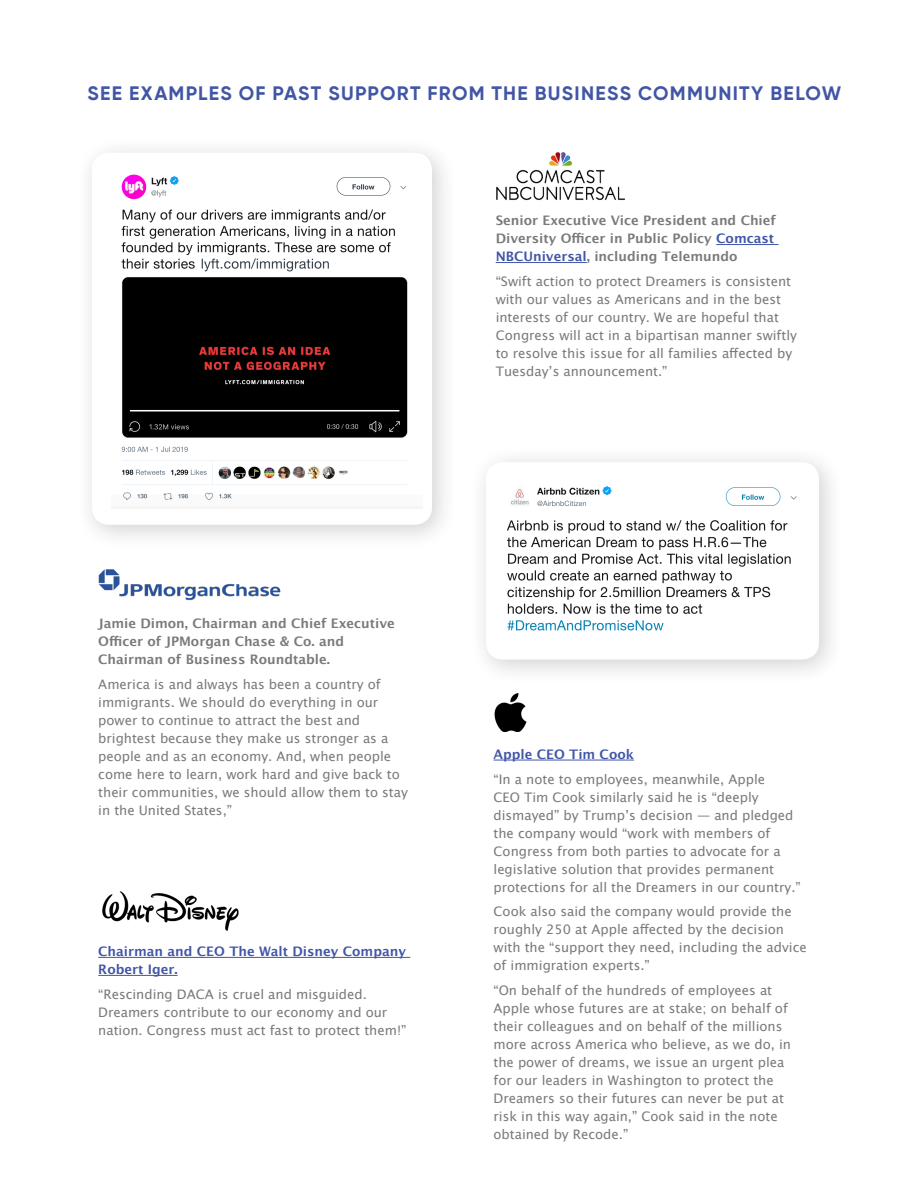
<style>
.page{position:relative;width:918px;height:1188px;background:#fff}
.page>*{position:absolute;margin:0;border:0;box-sizing:border-box;transform-origin:0 0}
.t1{font:700 19.5px "Gilroy";letter-spacing:.065em;color:#4156a6}
.t2{font:13.2px/18px "Lucida Grande";color:#7a7a7a}
.t3{font:700 13.2px/18px "Lucida Grande";color:#7a7a7a}
.t4{font:700 13.2px/18px "Lucida Grande";color:#4156a6}
.s1{color:#4156a6}
</style>
<div class="page">
<div style="left:75px;top:136px;width:383px;height:414px;background:#231f20;opacity:.2"></div>
<div style="left:92px;top:153px;width:340px;height:372px;background:#fff;border-radius:17px"></div>
<div style="left:469px;top:445px;width:376px;height:240px;background:#231f20;opacity:.2"></div>
<div style="left:486px;top:462px;width:333px;height:198px;background:#fff;border-radius:17px"></div>
<img style="left:121px;top:174px;width:287px;height:327px">
<hr style="left:716px;top:244px;width:63px;height:1px;background:#4156a6">
<hr style="left:496px;top:262px;width:91px;height:1px;background:#4156a6">
<hr style="left:494px;top:760px;width:140px;height:1px;background:#4156a6">
<hr style="left:98px;top:957px;width:312px;height:1px;background:#4156a6">
<hr style="left:98px;top:975px;width:80px;height:1px;background:#4156a6">
<img style="left:507px;top:486px;width:290px;height:145px">
<img style="left:496px;top:152px;width:129px;height:49px">
<img style="left:98px;top:569px;width:183px;height:32px">
<img style="left:494px;top:693px;width:33px;height:38px">
<img style="left:102px;top:891px;width:137px;height:40px">
<p class="t1" style="left:87px;top:81px;width:755px">SEE EXAMPLES OF PAST SUPPORT FROM THE BUSINESS COMMUNITY BELOW</p>
<p class="t3" style="left:496px;top:211px;width:282px">Senior Executive Vice President and Chief<br>Diversity Officer in Public Policy <span class="s1">Comcast<br>NBCUniversal</span>, including Telemundo</p>
<p class="t2" style="left:496px;top:272px;width:303px">“Swift action to protect Dreamers is consistent with our values as Americans and in the best interests of our country. We are hopeful that Congress will act in a bipartisan manner swiftly to resolve this issue for all families affected by Tuesday’s announcement.”</p>
<p class="t3" style="left:98px;top:614px;width:298px">Jamie Dimon, Chairman and Chief Executive<br>Officer of JPMorgan Chase &amp; Co. and<br>Chairman of Business Roundtable.</p>
<p class="t2" style="left:98px;top:675px;width:311px">America is and always has been a country of immigrants. We should do everything in our power to continue to attract the best and brightest because they make us stronger as a people and as an economy. And, when people come here to learn, work hard and give back to their communities, we should allow them to stay in the United States,”</p>
<p class="t4" style="left:98px;top:942px;width:309px">Chairman and CEO The Walt Disney Company<br>Robert Iger.</p>
<p class="t2" style="left:98px;top:985px;width:310px">“Rescinding DACA is cruel and misguided.<br>Dreamers contribute to our economy and our nation. Congress must act fast to protect them!”</p>
<p class="t4" style="left:494px;top:745px;width:142px">Apple CEO Tim Cook</p>
<p class="t2" style="left:494px;top:770px;width:309px">“In a note to employees, meanwhile, Apple<br>CEO Tim Cook similarly said he is “deeply dismayed” by Trump’s decision — and pledged the company would “work with members of Congress from both parties to advocate for a legislative solution that provides permanent protections for all the Dreamers in our country.”</p>
<p class="t2" style="left:494px;top:903px;width:315px">Cook also said the company would provide the roughly 250 at Apple affected by the decision with the “support they need, including the advice of immigration experts.”</p>
<p class="t2" style="left:494px;top:981px;width:299px">“On behalf of the hundreds of employees at Apple whose futures are at stake; on behalf of their colleagues and on behalf of the millions more across America who believe, as we do, in the power of dreams, we issue an urgent plea for our leaders in Washington to protect the Dreamers so their futures can never be put at risk in this way again,” Cook said in the note obtained by Recode.”</p>
</div>
